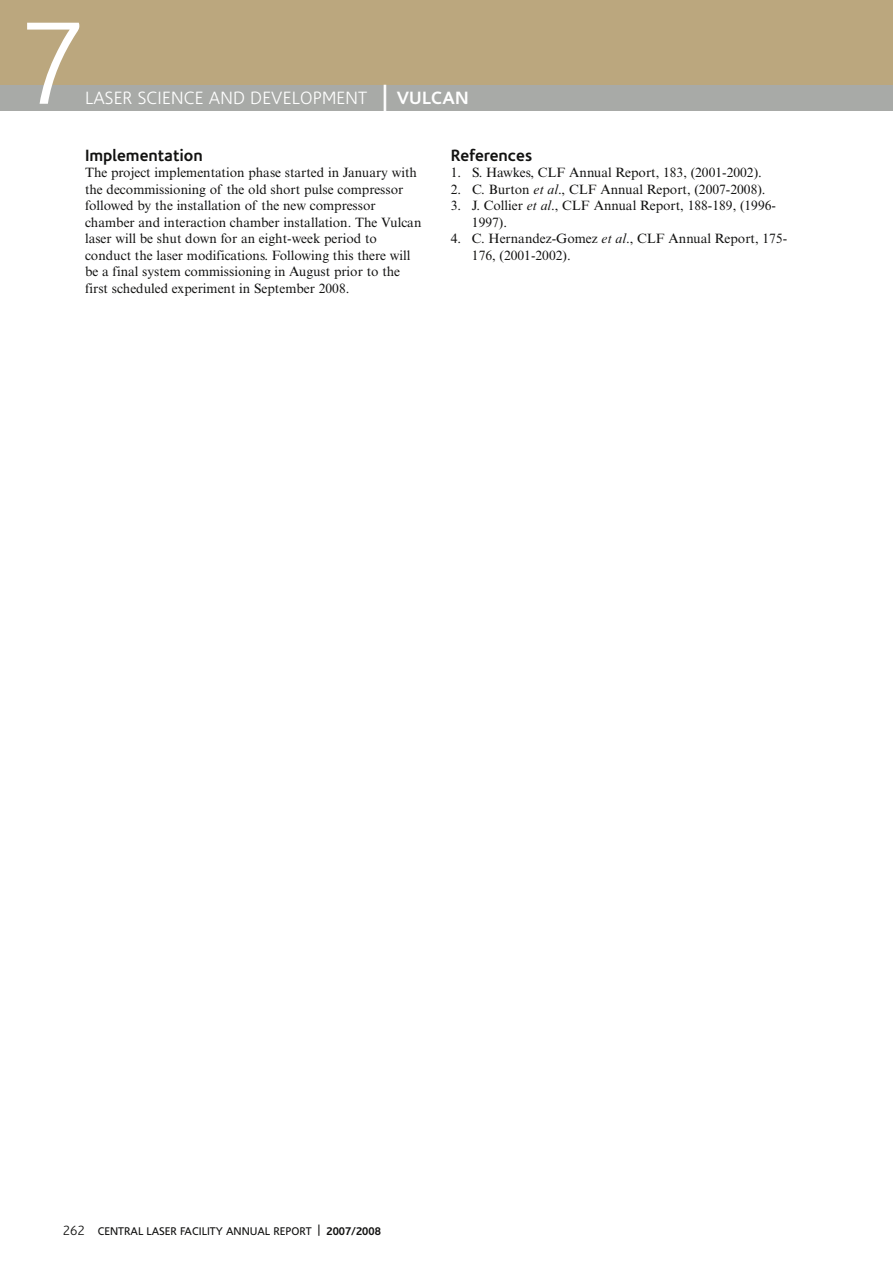
<style>
.page{position:relative;width:893px;height:1263px;background:#fff}
.page>*{position:absolute;margin:0;border:0;box-sizing:border-box;transform-origin:0 0}
.t1{font:300 118.5px "Corisande";color:#fff}
.t2{font:300 18px "Corisande";letter-spacing:.01em;color:#fff}
.t3{font:700 16.5px "Corisande";color:#121211}
.t4{font:13.5px/16.5px "Times NRMT";color:#121211}
.t5{font:11.25px "Corisande";color:#121211}
.s1{font-weight:400;font-size:27px}
.s2{font-weight:700}
.s3{font-style:italic}
.s4{font-weight:300;font-size:13.5px}
</style>
<div class="page">
<div style="left:0;top:0;width:893px;height:85px;background:#bba77e"></div>
<div style="left:0;top:85px;width:893px;height:26px;background:#a8aaa7"></div>
<h1 class="t1" style="left:20px;top:17px;width:67px">7</h1>
<h2 class="t2" style="left:85px;top:90px;width:385px">LASER SCIENCE AND DEVELOPMENT <span class="s1">|</span> <span class="s2">VULCAN</span></h2>
<p class="t3" style="left:85px;top:149px;width:119px">Implementation</p>
<p class="t4" style="left:85px;top:166px;width:338px">The project implementation phase started in January with the decommissioning of the old short pulse compressor followed by the installation of the new compressor chamber and interaction chamber installation. The Vulcan laser will be shut down for an eight-week period to conduct the laser modifications. Following this there will be a final system commissioning in August prior to the first scheduled experiment in September 2008.</p>
<p class="t3" style="left:451px;top:149px;width:83px">References</p>
<p class="t4" style="left:451px;top:166px;width:313px">1. S. Hawkes, CLF Annual Report, 183, (2001-2002).</p>
<p class="t4" style="left:451px;top:182px;width:316px">2. C. Burton <span class="s3">et al</span>., CLF Annual Report, (2007-2008).</p>
<p class="t4" style="left:472px;top:199px;width:306px;text-indent:-21px">3. J. Collier <span class="s3">et al</span>., CLF Annual Report, 188-189, (1996-<br>1997).</p>
<p class="t4" style="left:472px;top:232px;width:317px;text-indent:-21px">4. C. Hernandez-Gomez <span class="s3">et al</span>., CLF Annual Report, 175-<br>176, (2001-2002).</p>
<p class="t5" style="left:63px;top:1226px;width:320px"><span class="s4">262</span> CENTRAL LASER FACILITY ANNUAL REPORT | <span class="s2">2007/2008</span></p>
</div>
